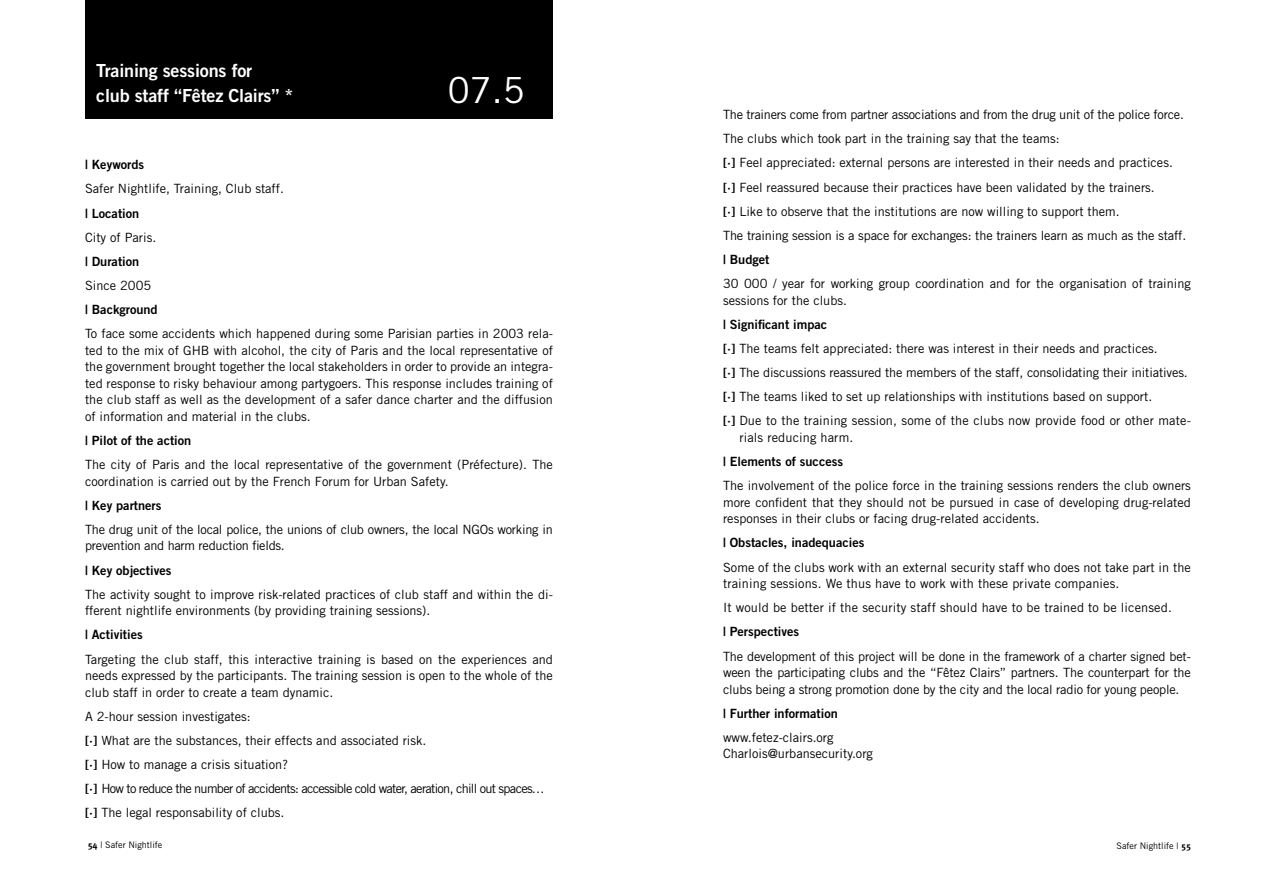
<style>
.page{position:relative;width:1276px;height:893px;background:#fff}
.page>*{position:absolute;margin:0;border:0;box-sizing:border-box;transform-origin:0 0}
.t1{font:36px "Trade Gothic";color:#fff}
.t2{font:18px/24.2px "Trade Gothic Bold Two";letter-spacing:-.01em;color:#fff}
.t3{font:12.75px/16.5px "Trade Gothic";color:#000}
.t4{font:12.75px "Trade Gothic Bold Two";color:#000}
.t5{font:12.75px/16.5px "Trade Gothic";letter-spacing:-.02em;color:#000}
.t6{font:9px "Trade Gothic";color:#000}
.s1{font-family:"Trade Gothic Bold Two"}
.s2{font-family:"Meta";font-weight:700}
</style>
<div class="page">
<div style="left:85px;top:0;width:468px;height:119px;background:#000"></div>
<h2 class="t2" style="left:96px;top:59px;width:199px">Training sessions for<br>club staff “Fêtez Clairs” *</h2>
<h1 class="t1" style="left:448px;top:68px;width:78px">07.5</h1>
<p class="t4" style="left:85px;top:157px;width:61px">| Keywords</p>
<p class="t3" style="left:85px;top:180px;width:200px">Safer Nightlife, Training, Club staff.</p>
<p class="t4" style="left:85px;top:205px;width:56px">| Location</p>
<p class="t3" style="left:85px;top:229px;width:73px">City of Paris.</p>
<p class="t4" style="left:85px;top:253px;width:56px">| Duration</p>
<p class="t3" style="left:85px;top:277px;width:68px">Since 2005</p>
<p class="t4" style="left:85px;top:302px;width:74px">| Background</p>
<p class="t3" style="left:85px;top:325px;width:469px;text-align:justify">To face some accidents which happened during some Parisian parties in 2003 rela&shy;ted to the mix of GHB with alcohol, the city of Paris and the local representative of the government brought together the local stakeholders in order to provide an integra&shy;ted response to risky behaviour among partygoers. This response includes training of the club staff as well as the development of a safer dance charter and the diffusion of information and material in the clubs.</p>
<p class="t4" style="left:85px;top:432px;width:108px">| Pilot of the action</p>
<p class="t3" style="left:85px;top:456px;width:469px">The city of Paris and the local representative of the government (Préfecture). The coordination is carried out by the French Forum for Urban Safety.</p>
<p class="t4" style="left:85px;top:497px;width:78px">| Key partners</p>
<p class="t5" style="left:85px;top:521px;width:469px">The drug unit of the local police, the unions of club owners, the local NGOs working in prevention and harm reduction fields.</p>
<p class="t4" style="left:85px;top:562px;width:88px">| Key objectives</p>
<p class="t3" style="left:85px;top:586px;width:469px">The activity sought to improve risk-related practices of club staff and within the di&shy;fferent nightlife environments (by providing training sessions).</p>
<p class="t4" style="left:85px;top:627px;width:59px">| Activities</p>
<p class="t3" style="left:85px;top:651px;width:469px;text-align:justify">Targeting the club staff, this interactive training is based on the experiences and needs expressed by the participants. The training session is open to the whole of the club staff in order to create a team dynamic.</p>
<p class="t3" style="left:85px;top:704px;width:461px;line-height:24.2px">A 2-hour session investigates:<br><span class="s1">[·]</span> What are the substances, their effects and associated risk.<br><span class="s1">[·]</span> How to manage a crisis situation?<br><span class="s1">[·]</span> How to reduce the number of accidents: accessible cold water, aeration, chill out spaces… <span class="s1">[·]</span> The legal responsability of clubs.</p>
<p class="t3" style="left:723px;top:102px;width:465px;line-height:24.2px">The trainers come from partner associations and from the drug unit of the police force.<br>The clubs which took part in the training say that the teams:<br><span class="s1">[·]</span> Feel appreciated: external persons are interested in their needs and practices. <span class="s1">[·]</span> Feel reassured because their practices have been validated by the trainers.<br><span class="s1">[·]</span> Like to observe that the institutions are now willing to support them.<br>The training session is a space for exchanges: the trainers learn as much as the staff.</p>
<p class="t4" style="left:723px;top:252px;width:48px">| Budget</p>
<p class="t3" style="left:723px;top:275px;width:469px">30 000 / year for working group coordination and for the organisation of training sessions for the clubs.</p>
<p class="t4" style="left:723px;top:316px;width:106px">| Significant impac</p>
<p class="t3" style="left:723px;top:336px;width:469px;line-height:24.2px"><span class="s1">[·]</span> The teams felt appreciated: there was interest in their needs and practices.<br><span class="s1">[·]</span> The discussions reassured the members of the staff, consolidating their initiatives. <span class="s1">[·]</span> The teams liked to set up relationships with institutions based on support.<br><span class="s1">[·]</span> Due to the training session, some of the clubs now provide food or other mate-</p>
<p class="t3" style="left:739px;top:429px;width:115px">rials reducing harm.</p>
<p class="t4" style="left:723px;top:454px;width:122px">| Elements of success</p>
<p class="t3" style="left:723px;top:477px;width:469px;text-align:justify">The involvement of the police force in the training sessions renders the club owners more confident that they should not be pursued in case of developing drug-related responses in their clubs or facing drug-related accidents.</p>
<p class="t4" style="left:723px;top:535px;width:143px">| Obstacles, inadequacies</p>
<p class="t3" style="left:723px;top:559px;width:469px">Some of the clubs work with an external security staff who does not take part in the training sessions. We thus have to work with these private companies.</p>
<p class="t3" style="left:723px;top:599px;width:450px">It would be better if the security staff should have to be trained to be licensed.</p>
<p class="t4" style="left:723px;top:624px;width:78px">| Perspectives</p>
<p class="t3" style="left:723px;top:648px;width:469px;text-align:justify">The development of this project will be done in the framework of a charter signed bet&shy;ween the participating clubs and the “Fêtez Clairs” partners. The counterpart for the clubs being a strong promotion done by the city and the local radio for young people.</p>
<p class="t4" style="left:723px;top:705px;width:116px">| Further information</p>
<p class="t3" style="left:723px;top:729px;width:151px">www.fetez-clairs.org<br>Charlois@urbansecurity.org</p>
<p class="t6" style="left:88px;top:839px;width:76px"><span class="s2">54</span> | Safer Nightlife</p>
<p class="t6" style="left:1116px;top:840px;width:71px">Safer Nightlife | <span class="s2">55</span></p>
</div>
